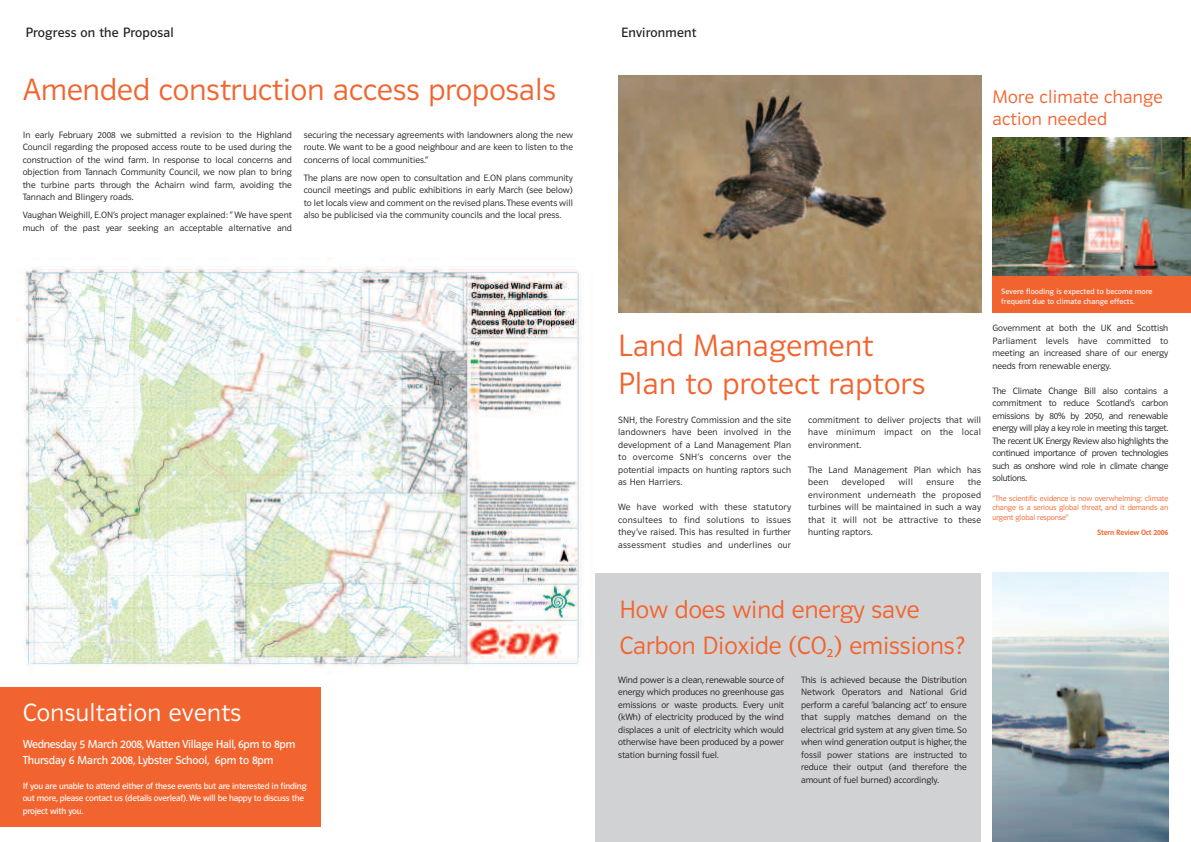
<style>
.page{position:relative;width:1191px;height:842px;background:#fff}
.page>*{position:absolute;margin:0;border:0;box-sizing:border-box;transform-origin:0 0}
.t1{font:32px "Polo 22 K Leicht";letter-spacing:.005em;color:#f2642f}
.t2{font:32px/37.5px "Polo 11 K Leicht";letter-spacing:.015em;color:#f2642f}
.t3{font:26px/35.8px "Polo 11 K Leicht";color:#f2642f}
.t4{font:26px "Polo 22 K Leicht";letter-spacing:.015em;color:#fff}
.t5{font:19px/22.8px "Polo 11 K Leicht";letter-spacing:.015em;color:#f2642f}
.t6{font:14px "Polo 22 K Buch";letter-spacing:.015em;color:#231f20}
.t7{font:12px/16px "Polo 11 K Buch";letter-spacing:-.025em;color:#fff}
.t8{font:9.5px/12.5px "Polo 11 K Leicht";letter-spacing:.005em;color:#231f20;text-align:justify}
.t9{font:9.5px "Polo 11 K Leicht";letter-spacing:.035em;color:#231f20}
.t10{font:9.3px/12.5px "Polo 11 K Buch";letter-spacing:-.02em;color:#fff}
.t11{font:8px/9.5px "Polo 22 K Leicht";letter-spacing:-.015em;color:#f2642f;text-align:justify}
.t12{font:8px/10px "Polo 11 K Buch";letter-spacing:.015em;color:#fff}
.t13{font:8px "Polo 11 K Krftg";letter-spacing:-.015em;color:#f2642f}
</style>
<div class="page">
<img style="left:992px;top:573px;width:176px;height:269px">
<img style="left:16px;top:265px;width:566px;height:406px">
<div style="left:0;top:687px;width:320px;height:140px;background:#f2642f"></div>
<img style="left:618px;top:75px;width:363px;height:238px">
<div style="left:595px;top:573px;width:386px;height:269px;background:#d1d2d4"></div>
<div style="left:992px;top:275px;width:199px;height:38px;background:#f2642f"></div>
<img style="left:992px;top:138px;width:199px;height:137px">
<h3 class="t6" style="left:26px;top:27px;width:150px">Progress on the Proposal</h3>
<h3 class="t6" style="left:621px;top:27px;width:77px">Environment</h3>
<h1 class="t1" style="left:23px;top:79px;width:535px">Amended construction access proposals</h1>
<p class="t8" style="left:23px;top:129px;width:271px">In early February 2008 we submitted a revision to the Highland Council regarding the proposed access route to be used during the construction of the wind farm. In response to local concerns and objection from Tannach Community Council, we now plan to bring the turbine parts through the Achairn wind farm, avoiding the Tannach and Blingery roads.</p>
<p class="t8" style="left:23px;top:210px;width:271px">Vaughan Weighill, E.ON’s project manager explained: “ We have spent much of the past year seeking an acceptable alternative and</p>
<p class="t8" style="left:304px;top:129px;width:271px">securing the necessary agreements with landowners along the new route. We want to be a good neighbour and are keen to listen to the concerns of local communities.”</p>
<p class="t8" style="left:304px;top:172px;width:271px">The plans are now open to consultation and E.ON plans community council meetings and public exhibitions in early March (see below) to let locals view and comment on the revised plans. These events will also be publicised via the community councils and the local press.</p>
<h3 class="t5" style="left:992px;top:87px;width:172px">More climate change action needed</h3>
<h2 class="t4" style="left:23px;top:703px;width:220px">Consultation events</h2>
<p class="t7" style="left:23px;top:737px;width:274px">Wednesday 5 March 2008, Watten Village Hall, 6pm to 8pm<br>Thursday 6 March 2008, Lybster School, 6pm to 8pm</p>
<p class="t10" style="left:23px;top:780px;width:285px">If you are unable to attend either of these events but are interested in finding out more, please contact us (details overleaf). We will be happy to discuss the project with you.</p>
<h1 class="t2" style="left:618px;top:330px;width:308px">Land Management<br>Plan to protect raptors</h1>
<p class="t8" style="left:618px;top:414px;width:174px">SNH, the Forestry Commission and the site landowners have been involved in the development of a Land Management Plan to overcome SNH’s concerns over the potential impacts on hunting raptors such as Hen Harriers.</p>
<p class="t8" style="left:618px;top:502px;width:174px">We have worked with these statutory consultees to find solutions to issues they’ve raised. This has resulted in further assessment studies and underlines our</p>
<p class="t8" style="left:808px;top:414px;width:174px">commitment to deliver projects that will have minimum impact on the local environment.</p>
<p class="t8" style="left:808px;top:464px;width:174px">The Land Management Plan which has been</p>
<p class="t8" style="left:808px;top:477px;width:174px;text-indent:159px">the environment underneath the proposed turbines will be maintained in such a way that it will not be attractive to these hunting raptors.</p>
<p class="t9" style="left:842px;top:479px;width:45px">developed</p>
<p class="t8" style="left:898px;top:477px;width:16px">will</p>
<p class="t8" style="left:926px;top:477px;width:29px">ensure</p>
<p class="t12" style="left:1001px;top:287px;width:153px">Severe flooding is expected to become more frequent due to climate change effects.</p>
<p class="t8" style="left:992px;top:322px;width:177px">Government at both the UK and Scottish Parliament levels have committed to meeting an increased share of our energy needs from renewable energy.</p>
<p class="t8" style="left:992px;top:385px;width:177px">The Climate Change Bill also contains a commitment to reduce Scotland’s carbon emissions by 80% by 2050, and renewable energy will play a key role in meeting this target.<br>The recent UK Energy Review also highlights the continued importance of proven technologies such as onshore wind role in climate change solutions.</p>
<p class="t11" style="left:992px;top:494px;width:177px">“The scientific evidence is now overwhelming: climate change is a serious global threat, and it demands an urgent global response”</p>
<p class="t13" style="left:1097px;top:529px;width:73px">Stern Review Oct 2006</p>
<h2 class="t3" style="left:619px;top:594px;width:346px">How does wind energy save<br>Carbon Dioxide (CO<sub>2</sub>) emissions?</h2>
<p class="t8" style="left:618px;top:674px;width:167px">Wind power is a clean, renewable source of energy which produces no greenhouse gas emissions or waste products. Every unit (kWh) of electricity produced by the wind displaces a unit of electricity which would otherwise have been produced by a power station burning fossil fuel.</p>
<p class="t8" style="left:801px;top:674px;width:168px">This is achieved because the Distribution Network Operators and National Grid perform a careful ‘balancing act’ to ensure that supply matches demand on the electrical grid system at any given time. So when wind generation output is higher, the fossil power stations are instructed to reduce their output (and therefore the amount of fuel burned) accordingly.</p>
</div>
